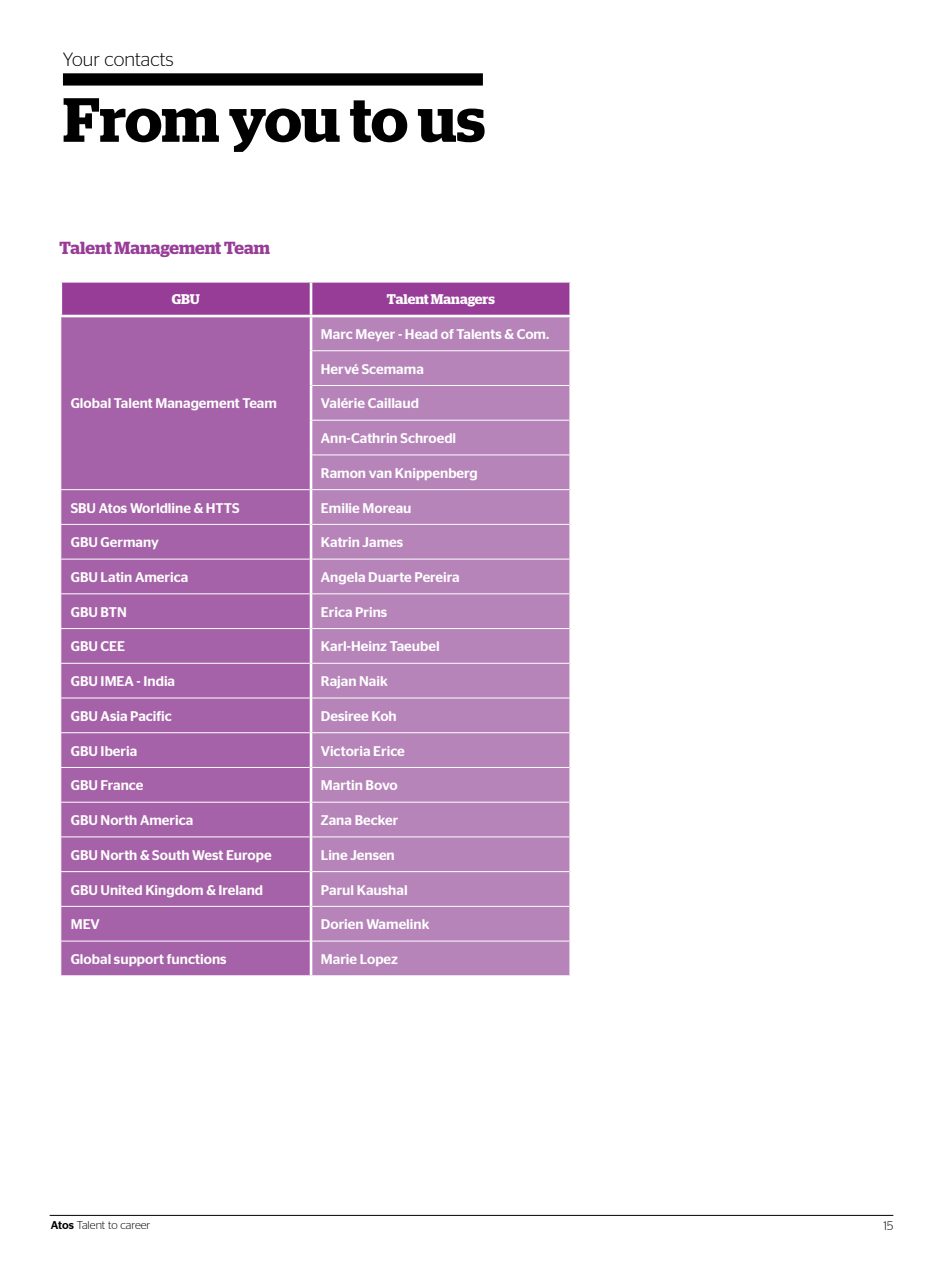
<style>
.page{position:relative;width:943px;height:1265px;background:#fff}
.page>*{position:absolute;margin:0;border:0;box-sizing:border-box;transform-origin:0 0}
.t1{font:600 62.3px "Stag";letter-spacing:-.005em;color:#000}
.t2{font:300 19.25px "Stag Sans";color:#000}
.t3{font:600 17.5px "Stag";color:#973d97}
.t4{font:500 14px "Stag Sans";color:#fff}
.t5{font:600 14px "Stag";letter-spacing:-.005em;color:#fff}
.t6{font:300 12.25px "Stag Sans";color:#000}
.t7{font:300 11.38px "Stag Sans";color:#000}
.s1{font-weight:500}
</style>
<div class="page">
<hr style="left:50px;top:1215px;width:843px;height:1px;background:#000">
<div style="left:62px;top:283px;width:507px;height:32px;background:#973d97"></div>
<div style="left:61px;top:317px;width:249px;height:658px;background:#a662a8"></div>
<div style="left:312px;top:317px;width:257px;height:658px;background:#b784ba"></div>
<hr style="left:312px;top:350px;width:257px;height:1px;background:#fff">
<hr style="left:312px;top:385px;width:257px;height:1px;background:#fff">
<hr style="left:312px;top:420px;width:257px;height:1px;background:#fff">
<hr style="left:312px;top:454px;width:257px;height:1px;background:#fff">
<hr style="left:60px;top:489px;width:250px;height:1px;background:#fff">
<hr style="left:312px;top:489px;width:257px;height:1px;background:#fff">
<hr style="left:60px;top:524px;width:250px;height:1px;background:#fff">
<hr style="left:312px;top:524px;width:257px;height:1px;background:#fff">
<hr style="left:60px;top:559px;width:250px;height:1px;background:#fff">
<hr style="left:312px;top:559px;width:257px;height:1px;background:#fff">
<hr style="left:60px;top:593px;width:250px;height:1px;background:#fff">
<hr style="left:312px;top:593px;width:257px;height:1px;background:#fff">
<hr style="left:60px;top:628px;width:250px;height:1px;background:#fff">
<hr style="left:312px;top:628px;width:257px;height:1px;background:#fff">
<hr style="left:60px;top:663px;width:250px;height:1px;background:#fff">
<hr style="left:312px;top:663px;width:257px;height:1px;background:#fff">
<hr style="left:60px;top:698px;width:250px;height:1px;background:#fff">
<hr style="left:312px;top:698px;width:257px;height:1px;background:#fff">
<hr style="left:60px;top:732px;width:250px;height:1px;background:#fff">
<hr style="left:312px;top:732px;width:257px;height:1px;background:#fff">
<hr style="left:60px;top:767px;width:250px;height:1px;background:#fff">
<hr style="left:312px;top:767px;width:257px;height:1px;background:#fff">
<hr style="left:60px;top:802px;width:250px;height:1px;background:#fff">
<hr style="left:312px;top:802px;width:257px;height:1px;background:#fff">
<hr style="left:60px;top:836px;width:250px;height:1px;background:#fff">
<hr style="left:312px;top:836px;width:257px;height:1px;background:#fff">
<hr style="left:60px;top:871px;width:250px;height:1px;background:#fff">
<hr style="left:312px;top:871px;width:257px;height:1px;background:#fff">
<hr style="left:60px;top:906px;width:250px;height:1px;background:#fff">
<hr style="left:312px;top:906px;width:257px;height:1px;background:#fff">
<hr style="left:60px;top:941px;width:250px;height:1px;background:#fff">
<hr style="left:312px;top:941px;width:257px;height:1px;background:#fff">
<hr style="left:310px;top:283px;width:2px;height:32px;background:#fff">
<div style="left:63px;top:73px;width:420px;height:13px;background:#000"></div>
<h2 class="t2" style="left:63px;top:48px;width:112px">Your contacts</h2>
<h1 class="t1" style="left:63px;top:83px;width:424px">From you to us</h1>
<p class="t3" style="left:60px;top:237px;width:212px">Talent Management Team</p>
<p class="t5" style="left:172px;top:291px;width:30px">GBU</p>
<p class="t5" style="left:387px;top:291px;width:109px">Talent Managers</p>
<p class="t4" style="left:71px;top:395px;width:208px">Global Talent Management Team</p>
<p class="t4" style="left:321px;top:326px;width:230px">Marc Meyer - Head of Talents &amp; Com.</p>
<p class="t4" style="left:321px;top:361px;width:104px">Hervé Scemama</p>
<p class="t4" style="left:321px;top:395px;width:100px">Valérie Caillaud</p>
<p class="t4" style="left:321px;top:430px;width:137px">Ann-Cathrin Schroedl</p>
<p class="t4" style="left:321px;top:465px;width:158px">Ramon van Knippenberg</p>
<p class="t4" style="left:71px;top:500px;width:170px">SBU Atos Worldline &amp; HTTS</p>
<p class="t4" style="left:321px;top:500px;width:92px">Emilie Moreau</p>
<p class="t4" style="left:71px;top:534px;width:90px">GBU Germany</p>
<p class="t4" style="left:321px;top:534px;width:84px">Katrin James</p>
<p class="t4" style="left:71px;top:569px;width:119px">GBU Latin America</p>
<p class="t4" style="left:321px;top:569px;width:140px">Angela Duarte Pereira</p>
<p class="t4" style="left:71px;top:604px;width:57px">GBU BTN</p>
<p class="t4" style="left:321px;top:604px;width:68px">Erica Prins</p>
<p class="t4" style="left:71px;top:639px;width:56px">GBU CEE</p>
<p class="t4" style="left:321px;top:639px;width:120px">Karl-Heinz Taeubel</p>
<p class="t4" style="left:71px;top:673px;width:106px">GBU IMEA - India</p>
<p class="t4" style="left:321px;top:673px;width:68px">Rajan Naik</p>
<p class="t4" style="left:71px;top:708px;width:102px">GBU Asia Pacific</p>
<p class="t4" style="left:321px;top:708px;width:77px">Desiree Koh</p>
<p class="t4" style="left:71px;top:743px;width:68px">GBU Iberia</p>
<p class="t4" style="left:321px;top:743px;width:85px">Victoria Erice</p>
<p class="t4" style="left:71px;top:777px;width:74px">GBU France</p>
<p class="t4" style="left:321px;top:777px;width:78px">Martin Bovo</p>
<p class="t4" style="left:71px;top:812px;width:124px">GBU North America</p>
<p class="t4" style="left:321px;top:812px;width:79px">Zana Becker</p>
<p class="t4" style="left:71px;top:847px;width:202px">GBU North &amp; South West Europe</p>
<p class="t4" style="left:321px;top:847px;width:75px">Line Jensen</p>
<p class="t4" style="left:71px;top:882px;width:194px">GBU United Kingdom &amp; Ireland</p>
<p class="t4" style="left:321px;top:882px;width:88px">Parul Kaushal</p>
<p class="t4" style="left:71px;top:916px;width:31px">MEV</p>
<p class="t4" style="left:321px;top:916px;width:110px">Dorien Wamelink</p>
<p class="t4" style="left:71px;top:951px;width:157px">Global support functions</p>
<p class="t4" style="left:321px;top:951px;width:79px">Marie Lopez</p>
<p class="t7" style="left:51px;top:1219px;width:101px"><span class="s1">Atos</span> Talent to career</p>
<p class="t6" style="left:883px;top:1219px;width:11px">15</p>
</div>
